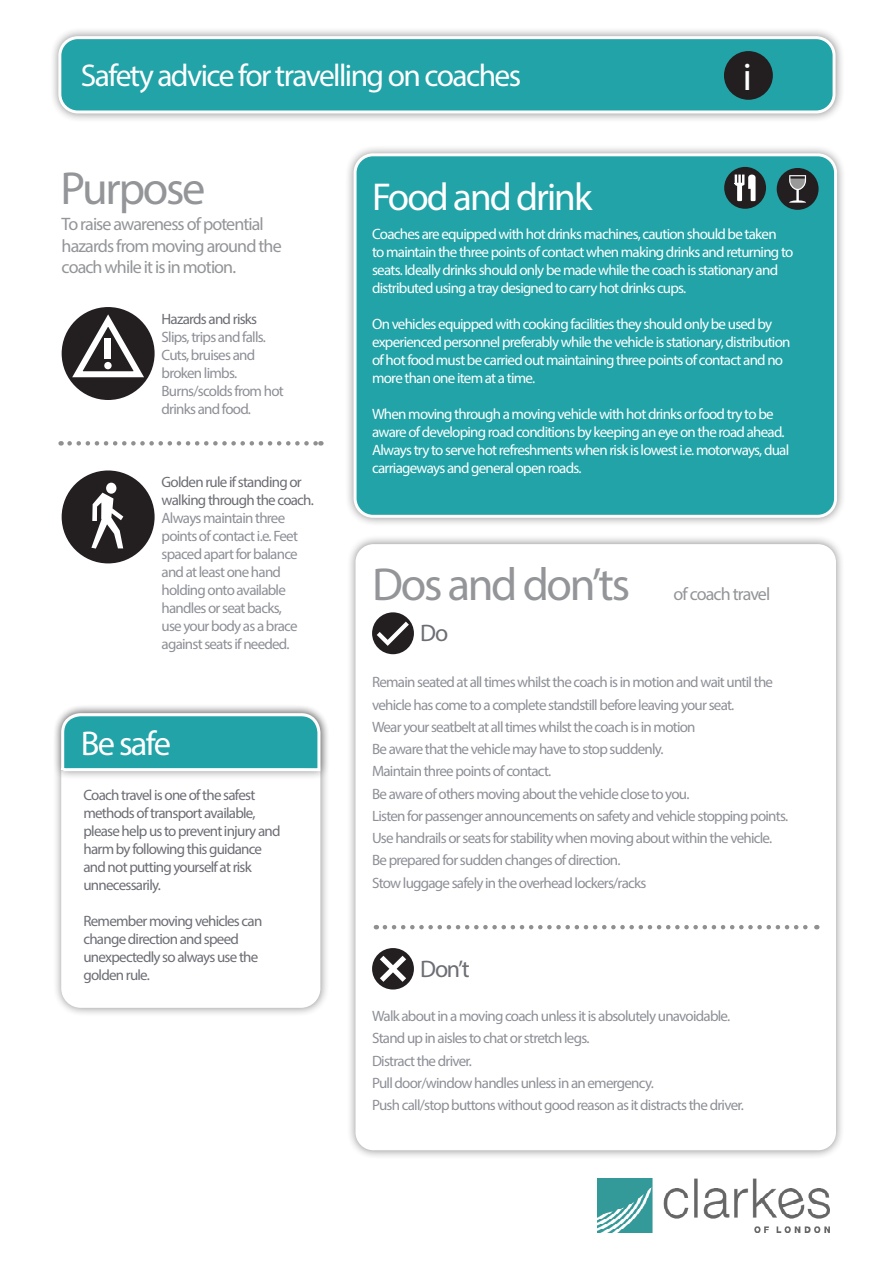
<style>
.page{position:relative;width:893px;height:1263px;background:#fff}
.page>*{position:absolute;margin:0;border:0;box-sizing:border-box;transform-origin:0 0}
.t1{font:46.5px "Myriad Pro";letter-spacing:-.05em;color:#939598}
.t2{font:39px "Myriad Pro";letter-spacing:-.05em;color:#fff}
.t3{font:34.5px "Myriad Pro";letter-spacing:-.05em;color:#fff}
.t4{font:31.5px "Myriad Pro";letter-spacing:-.05em;color:#fff}
.t5{font:24px "Myriad Pro";color:#6d6e75}
.t6{font:18px/21.6px "Myriad Pro";letter-spacing:-.05em;color:#939598}
.t7{font:15px/18px "Myriad Pro";letter-spacing:-.05em;color:#8e9097}
.t8{font:15px/18px "Myriad Pro";letter-spacing:-.05em;color:#fff}
.t9{font:15px/18px "Myriad Pro";letter-spacing:-.05em;color:#6d6e75}
</style>
<div class="page">
<div style="left:49px;top:27px;width:796px;height:96px;background:#231f20;opacity:.5"></div>
<div style="left:60px;top:38px;width:774px;height:74px;background:#21a3a7;border-radius:18px"></div>
<div style="left:58px;top:36px;width:778px;height:77px;border:3px solid #fff;border-radius:18px"></div>
<div style="left:345px;top:144px;width:501px;height:383px;background:#231f20;opacity:.5"></div>
<div style="left:355px;top:155px;width:481px;height:361px;background:#21a3a7;border-radius:18px"></div>
<div style="left:354px;top:153px;width:483px;height:365px;border:3px solid #fff;border-radius:18px"></div>
<div style="left:346px;top:535px;width:499px;height:624px;background:#231f20;opacity:.5"></div>
<div style="left:355px;top:544px;width:481px;height:606px;background:#fff;border-radius:18px"></div>
<div style="left:52px;top:704px;width:277px;height:313px;background:#231f20;opacity:.5"></div>
<div style="left:63px;top:714px;width:256px;height:292px;background:#fff;border-radius:18px"></div>
<div style="left:61px;top:713px;width:259px;height:295px;border:3px solid #fff;border-radius:18px"></div>
<div style="left:52px;top:704px;width:277px;height:76px;background:#231f20;opacity:.5"></div>
<svg style="left:60px;top:712px;width:262px;height:61px;background:#45afb2"></svg>
<div style="left:62px;top:307px;width:93px;height:93px;background:#231f20;border-radius:50%"></div>
<svg style="left:67px;top:312px;width:82px;height:68px"></svg>
<div style="left:105px;top:338px;width:6px;height:21px;background:#fff"></div>
<div style="left:104px;top:362px;width:8px;height:7px;background:#fff;border-radius:50%"></div>
<svg style="left:70px;top:441px;width:251px;height:5px"></svg>
<div style="left:777px;top:168px;width:42px;height:42px;background:#231f20;border-radius:50%"></div>
<div style="left:62px;top:470px;width:93px;height:93px;background:#231f20;border-radius:50%"></div>
<svg style="left:91px;top:493px;width:32px;height:56px"></svg>
<div style="left:106px;top:483px;width:10px;height:11px;background:#fff;border-radius:50%"></div>
<svg style="left:789px;top:175px;width:17px;height:28px"></svg>
<div style="left:724px;top:167px;width:42px;height:42px;background:#231f20;border-radius:50%"></div>
<svg style="left:735px;top:175px;width:21px;height:26px"></svg>
<div style="left:724px;top:51px;width:49px;height:49px;background:#231f20;border-radius:50%"></div>
<svg style="left:385px;top:925px;width:432px;height:4px"></svg>
<div style="left:372px;top:612px;width:42px;height:42px;background:#231f20;border-radius:50%"></div>
<svg style="left:377px;top:622px;width:32px;height:24px"></svg>
<svg style="left:372px;top:948px;width:42px;height:41px"></svg>
<img style="left:597px;top:1178px;width:233px;height:54px">
<p class="t4" style="left:81px;top:56px;width:442px">Safety advice for travelling on coaches</p>
<p class="t2" style="left:743px;top:53px;width:11px">i</p>
<p class="t1" style="left:61px;top:160px;width:146px">Purpose</p>
<p class="t2" style="left:372px;top:173px;width:222px">Food and drink</p>
<p class="t6" style="left:62px;top:213px;width:222px">To raise awareness of potential hazards from moving around the coach while it is in motion.</p>
<p class="t9" style="left:162px;top:310px;width:97px">Hazards and risks</p>
<p class="t7" style="left:162px;top:328px;width:106px">Slips, trips and falls.</p>
<p class="t7" style="left:162px;top:346px;width:95px">Cuts, bruises and broken limbs.</p>
<p class="t7" style="left:162px;top:382px;width:124px">Burns/scolds from hot drinks and food.</p>
<p class="t8" style="left:372px;top:224px;width:423px">Coaches are equipped with hot drinks machines, caution should be taken<br>to maintain the three points of contact when making drinks and returning to seats. Ideally drinks should only be made while the coach is stationary and distributed using a tray designed to carry hot drinks cups.</p>
<p class="t8" style="left:372px;top:314px;width:420px">On vehicles equipped with cooking facilities they should only be used by experienced personnel preferably while the vehicle is stationary, distribution of hot food must be carried out maintaining three points of contact and no more than one item at a time.</p>
<p class="t8" style="left:372px;top:404px;width:419px">When moving through a moving vehicle with hot drinks or food try to be aware of developing road conditions by keeping an eye on the road ahead.<br>Always try to serve hot refreshments when risk is lowest i.e. motorways, dual carriageways and general open roads.</p>
<p class="t9" style="left:162px;top:473px;width:154px">Golden rule if standing or walking through the coach.</p>
<p class="t7" style="left:162px;top:509px;width:138px">Always maintain three points of contact i.e. Feet spaced apart for balance and at least one hand holding onto available handles or seat backs, use your body as a brace against seats if needed.</p>
<p class="t1" style="left:372px;top:555px;width:259px">Dos and don’ts</p>
<p class="t6" style="left:673px;top:582px;width:98px">of coach travel</p>
<p class="t5" style="left:420px;top:619px;width:30px">Do</p>
<p class="t3" style="left:81px;top:722px;width:92px">Be safe</p>
<p class="t9" style="left:83px;top:785px;width:199px">Coach travel is one of the safest methods of transport available, please help us to prevent injury and harm by following this guidance and not putting yourself at risk unnecessarily.</p>
<p class="t9" style="left:83px;top:911px;width:180px">Remember moving vehicles can change direction and speed unexpectedly so always use the golden rule.</p>
<p class="t7" style="left:372px;top:673px;width:402px">Remain seated at all times whilst the coach is in motion and wait until the</p>
<p class="t7" style="left:372px;top:695px;width:364px">vehicle has come to a complete standstill before leaving your seat.</p>
<p class="t7" style="left:372px;top:717px;width:325px">Wear your seatbelt at all times whilst the coach is in motion</p>
<p class="t7" style="left:372px;top:740px;width:293px">Be aware that the vehicle may have to stop suddenly.</p>
<p class="t7" style="left:372px;top:762px;width:181px">Maintain three points of contact.</p>
<p class="t7" style="left:372px;top:784px;width:319px">Be aware of others moving about the vehicle close to you.</p>
<p class="t7" style="left:372px;top:806px;width:418px">Listen for passenger announcements on safety and vehicle stopping points.</p>
<p class="t7" style="left:372px;top:829px;width:402px">Use handrails or seats for stability when moving about within the vehicle.</p>
<p class="t7" style="left:372px;top:851px;width:250px">Be prepared for sudden changes of direction.</p>
<p class="t7" style="left:372px;top:873px;width:276px">Stow luggage safely in the overhead lockers/racks</p>
<p class="t5" style="left:420px;top:954px;width:51px">Don’t</p>
<p class="t7" style="left:372px;top:1007px;width:360px">Walk about in a moving coach unless it is absolutely unavoidable.</p>
<p class="t7" style="left:372px;top:1029px;width:219px">Stand up in aisles to chat or stretch legs.</p>
<p class="t7" style="left:372px;top:1051px;width:101px">Distract the driver.</p>
<p class="t7" style="left:372px;top:1073px;width:283px">Pull door/window handles unless in an emergency.</p>
<p class="t7" style="left:372px;top:1096px;width:373px">Push call/stop buttons without good reason as it distracts the driver.</p>
</div>
